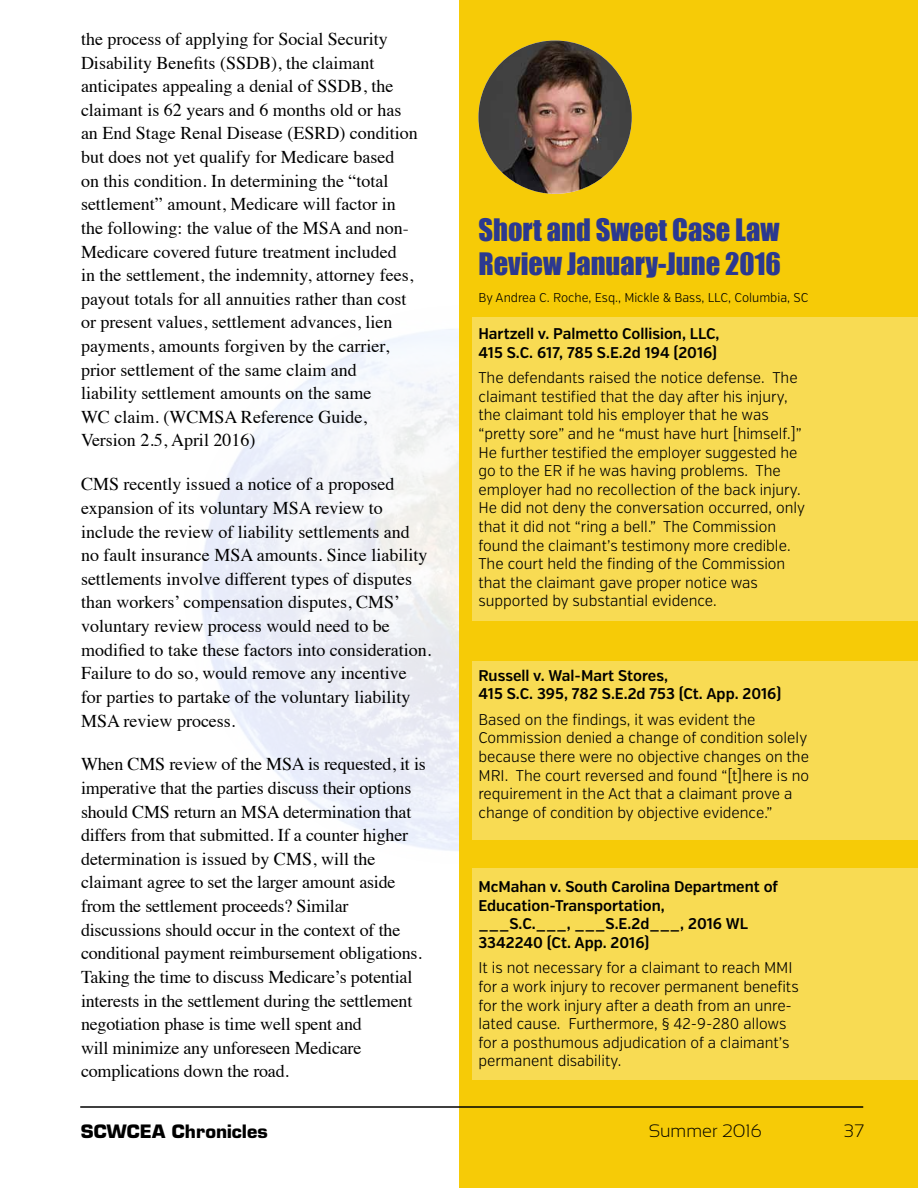
<style>
.page{position:relative;width:918px;height:1188px;background:#fff}
.page>*{position:absolute;margin:0;border:0;box-sizing:border-box;transform-origin:0 0}
.t1{font:28.35px/34px "Impact";color:#2b3990}
.t2{font:18px/23.5px "Times";color:#000}
.t3{font:700 18px "Eurostile";color:#000}
.t4{font:300 18px "Sansation";color:#000}
.t5{font:300 15.45px/18.6px "Verb Cond";color:#000}
.t6{font:600 15.45px/18.6px "Verb Cond";color:#000}
.t7{font:300 12.75px "Verb Cond";color:#000}
</style>
<div class="page">
<div style="left:459px;top:0;width:459px;height:1188px;background:#f6cb07"></div>
<hr style="left:80px;top:1106px;width:783px;height:2px;background:#000">
<img style="left:478px;top:40px;width:154px;height:154px;border-radius:77px">
<div style="left:472px;top:317px;width:446px;height:304px;background:#f8db53"></div>
<div style="left:472px;top:662px;width:446px;height:178px;background:#f8db53"></div>
<div style="left:472px;top:868px;width:446px;height:212px;background:#f8db53"></div>
<p class="t2" style="left:81px;top:26px;width:338px">the process of applying for Social Security Disability Benefits (SSDB), the claimant anticipates appealing a denial of SSDB, the claimant is 62 years and 6 months old or has an End Stage Renal Disease (ESRD) condition but does not yet qualify for Medicare based<br>on this condition. In determining the “total settlement” amount, Medicare will factor in the following: the value of the MSA and non-Medicare covered future treatment included<br>in the settlement, the indemnity, attorney fees, payout totals for all annuities rather than cost or present values, settlement advances, lien payments, amounts forgiven by the carrier, prior settlement of the same claim and<br>liability settlement amounts on the same<br>WC claim. (WCMSA Reference Guide, Version 2.5, April 2016)</p>
<p class="t2" style="left:81px;top:471px;width:352px">CMS recently issued a notice of a proposed expansion of its voluntary MSA review to include the review of liability settlements and no fault insurance MSA amounts. Since liability settlements involve different types of disputes than workers’ compensation disputes, CMS’ voluntary review process would need to be modified to take these factors into consideration.<br>Failure to do so, would remove any incentive for parties to partake of the voluntary liability MSA review process.</p>
<p class="t2" style="left:81px;top:751px;width:346px">When CMS review of the MSA is requested, it is imperative that the parties discuss their options should CMS return an MSA determination that differs from that submitted. If a counter higher determination is issued by CMS, will the claimant agree to set the larger amount aside from the settlement proceeds? Similar discussions should occur in the context of the conditional payment reimbursement obligations.<br>Taking the time to discuss Medicare’s potential interests in the settlement during the settlement negotiation phase is time well spent and<br>will minimize any unforeseen Medicare complications down the road.</p>
<h1 class="t1" style="left:478px;top:212px;width:304px">Short and Sweet Case Law<br>Review January-June 2016</h1>
<p class="t7" style="left:478px;top:290px;width:332px">By Andrea C. Roche, Esq., Mickle &amp; Bass, LLC, Columbia, SC</p>
<p class="t6" style="left:478px;top:325px;width:243px">Hartzell v. Palmetto Collision, LLC,<br>415 S.C. 617, 785 S.E.2d 194 (2016)</p>
<p class="t5" style="left:478px;top:369px;width:328px">The defendants raised the notice defense. The claimant testified that the day after his injury, the claimant told his employer that he was “pretty sore” and he “must have hurt [himself.]” He further testified the employer suggested he go to the ER if he was having problems. The employer had no recollection of the back injury.<br>He did not deny the conversation occurred, only that it did not “ring a bell.” The Commission found the claimant’s testimony more credible.<br>The court held the finding of the Commission that the claimant gave proper notice was supported by substantial evidence.</p>
<p class="t6" style="left:478px;top:666px;width:304px">Russell v. Wal-Mart Stores,<br>415 S.C. 395, 782 S.E.2d 753 (Ct. App. 2016)</p>
<p class="t5" style="left:478px;top:710px;width:332px">Based on the findings, it was evident the Commission denied a change of condition solely because there were no objective changes on the MRI. The court reversed and found “[t]here is no requirement in the Act that a claimant prove a change of condition by objective evidence.”</p>
<p class="t6" style="left:478px;top:878px;width:301px">McMahan v. South Carolina Department of<br>Education-Transportation,<br>___S.C.___, ___S.E.2d___, 2016 WL<br>3342240 (Ct. App. 2016)</p>
<p class="t5" style="left:478px;top:959px;width:322px">It is not necessary for a claimant to reach MMI for a work injury to recover permanent benefits for the work injury after a death from an unre&shy;lated cause. Furthermore, § 42-9-280 allows for a posthumous adjudication of a claimant’s permanent disability.</p>
<p class="t3" style="left:81px;top:1121px;width:188px">SCWCEA Chronicles</p>
<p class="t4" style="left:649px;top:1121px;width:115px">Summer 2016</p>
<p class="t4" style="left:844px;top:1121px;width:22px">37</p>
</div>
